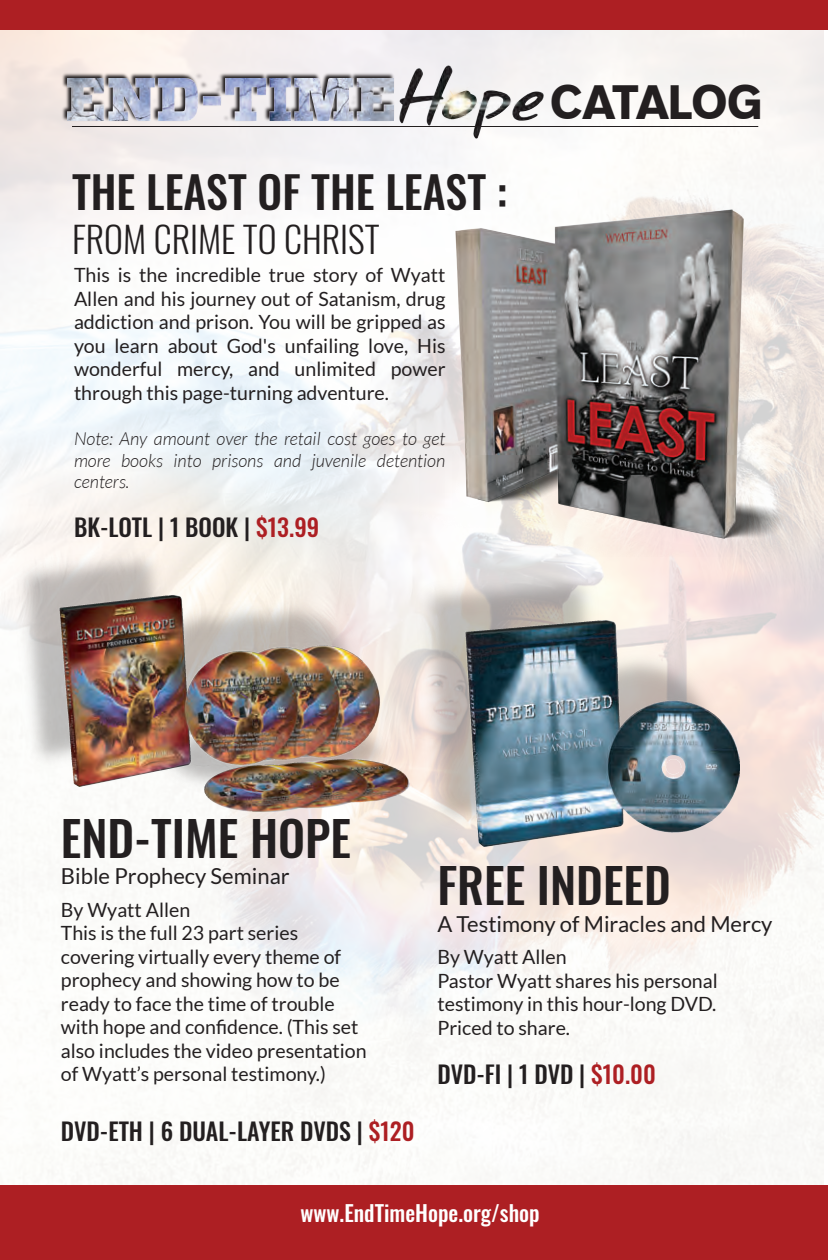
<style>
.page{position:relative;width:828px;height:1260px;background:#fff}
.page>*{position:absolute;margin:0;border:0;box-sizing:border-box;transform-origin:0 0}
.t1{font:500 48px "Oswald";color:#231f20}
.t2{font:48px "Gothic 725 BT Black A";letter-spacing:-.015em;color:#231f20}
.t3{font:500 44px "Oswald";color:#231f20}
.t4{font:300 36px "Oswald";color:#231f20}
.t5{font:500 24px "Oswald";color:#231f20}
.t6{font:22px "Lato";color:#231f20}
.t7{font:500 22px "Oswald";color:#fff}
.t8{font:19.6px/23.6px "Lato";color:#231f20}
.t9{font:italic 300 18px/21.6px "Lato";color:#231f20;text-align:justify}
.s1{color:#ad1f23}
</style>
<div class="page">
<img style="left:0;top:30px;width:823px;height:1155px">
<div style="left:0;top:1185px;width:828px;height:75px;background:#ad1f23"></div>
<div style="left:0;top:0;width:828px;height:30px;background:#ad1f23"></div>
<img style="left:420px;top:209px;width:385px;height:348px">
<img style="left:60px;top:71px;width:329px;height:51px">
<img style="left:68px;top:79px;width:321px;height:41px">
<img style="left:389px;top:65px;width:163px;height:76px">
<hr style="left:72px;top:126px;width:686px;height:1px;background:#231f20">
<img style="left:399px;top:563px;width:340px;height:284px">
<img style="left:7px;top:542px;width:426px;height:275px">
<p class="t3" style="left:72px;top:169px;width:437px">THE LEAST OF THE LEAST :</p>
<p class="t4" style="left:72px;top:207px;width:309px">FROM CRIME TO CHRIST</p>
<p class="t8" style="left:74px;top:263px;width:373px;text-align:justify">This is the incredible true story of Wyatt Allen and his journey out of Satanism, drug addiction and prison. You will be gripped as you learn about God's unfailing love, His wonderful mercy, and unlimited power through this page-turning adventure.</p>
<p class="t9" style="left:74px;top:428px;width:373px">Note: Any amount over the retail cost goes to get more books into prisons and juvenile detention centers.</p>
<p class="t5" style="left:74px;top:515px;width:247px">BK-LOTL | 1 BOOK | <span class="s1">$13.99</span></p>
<p class="t2" style="left:550px;top:72px;width:214px">CATALOG</p>
<p class="t1" style="left:61px;top:813px;width:292px">END-TIME HOPE</p>
<p class="t6" style="left:61px;top:864px;width:230px">Bible Prophecy Seminar</p>
<p class="t8" style="left:61px;top:898px;width:307px">By Wyatt Allen<br>This is the full 23 part series covering virtually every theme of prophecy and showing how to be ready to face the time of trouble with hope and confidence. (This set also includes the video presentation of Wyatt’s personal testimony.)</p>
<p class="t5" style="left:61px;top:1118px;width:355px">DVD-ETH | 6 DUAL-LAYER DVDS | <span class="s1">$120</span></p>
<p class="t1" style="left:437px;top:861px;width:235px">FREE INDEED</p>
<p class="t6" style="left:437px;top:911px;width:337px">A Testimony of Miracles and Mercy</p>
<p class="t8" style="left:437px;top:945px;width:282px">By Wyatt Allen<br>Pastor Wyatt shares his personal testimony in this hour-long DVD.<br>Priced to share.</p>
<p class="t5" style="left:437px;top:1061px;width:220px">DVD-FI | 1 DVD | <span class="s1">$10.00</span></p>
<p class="t7" style="left:300px;top:1201px;width:241px">www.EndTimeHope.org/shop</p>
</div>
